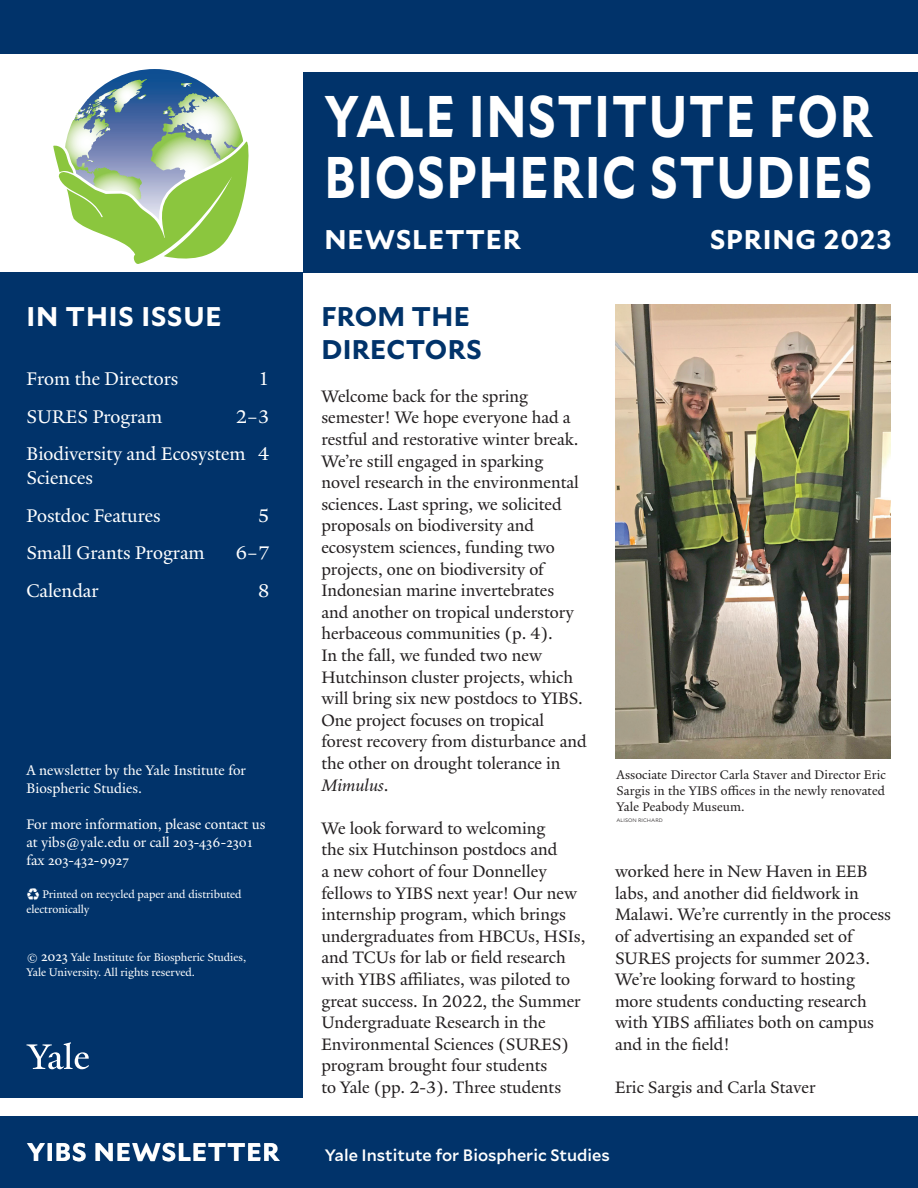
<style>
.page{position:relative;width:918px;height:1188px;background:#fff}
.page>*{position:absolute;margin:0;border:0;box-sizing:border-box;transform-origin:0 0}
.NEWSLETTER_TITLE{font:700 58.65px "Mallory";letter-spacing:.03em;color:#fff;scale:.83 1}
.News_letter_in_banne{font:700 27px "Mallory";letter-spacing:.03em;color:#fff}
.Sub_Headers{font:700 27px "Mallory";letter-spacing:.01em;color:#01336a}
.Sub_Headers_White{font:700 27px "Mallory";letter-spacing:.03em;color:#fff}
.Page_footers{font:700 25.5px "Mallory";letter-spacing:.03em;color:#fff}
.TOC_page_listing{font:19.8px/23.9px "Yale New";color:#fff}
.Body_Text_Black{font:18px/21.6px "Yale New";color:#231f20}
.YIBS_name_in_footer{font:500 16.5px "Mallory";color:#fff}
.TOC_prodcution_notes{font:15px/18px "Yale New";color:#fff}
.t1{font:13.5px/16.2px "Yale New";letter-spacing:.01em;color:#231f20;text-align:justify}
.toc_paper_notes_FSC{font:12px "Yale New";color:#fff}
.t2{font:300 4.8px "Mallory MP";letter-spacing:.01em;color:#231f20}
.s1{font-family:"Recycle"}
.s2{font-size:15px}
.s3{font-style:italic}
</style>
<div class="page">
<div style="left:0;top:1116px;width:918px;height:72px;background:#01336a"></div>
<div style="left:0;top:0;width:918px;height:54px;background:#01336a"></div>
<img style="left:615px;top:305px;width:276px;height:453px">
<div style="left:0;top:273px;width:303px;height:825px;background:#01336a"></div>
<div style="left:303px;top:72px;width:615px;height:201px;background:#01336a"></div>
<img style="left:114px;top:69px;width:82px;height:10px">
<svg style="left:53px;top:79px;width:196px;height:185px"></svg>
<svg style="left:27px;top:1042px;width:62px;height:27px"></svg>
<p class="Sub_Headers_White" style="left:26px;top:296px;width:197px">IN THIS ISSUE</p>
<p class="TOC_page_listing" style="left:26px;top:367px;width:153px">From the Directors</p>
<p class="TOC_page_listing" style="left:258px;top:367px;width:13px">1</p>
<p class="TOC_page_listing" style="left:26px;top:404px;width:137px">SURES Program</p>
<p class="TOC_page_listing" style="left:236px;top:404px;width:35px">2–3</p>
<p class="TOC_page_listing" style="left:26px;top:442px;width:244px">Biodiversity and Ecosystem 4<br>Sciences</p>
<p class="TOC_page_listing" style="left:26px;top:503px;width:136px">Postdoc Features</p>
<p class="TOC_page_listing" style="left:258px;top:503px;width:13px">5</p>
<p class="TOC_page_listing" style="left:26px;top:541px;width:180px">Small Grants Program</p>
<p class="TOC_page_listing" style="left:236px;top:541px;width:35px">6–7</p>
<p class="TOC_page_listing" style="left:26px;top:578px;width:74px">Calendar</p>
<p class="TOC_page_listing" style="left:258px;top:578px;width:13px">8</p>
<p class="TOC_prodcution_notes" style="left:26px;top:761px;width:221px">A newsletter by the Yale Institute for</p>
<p class="TOC_prodcution_notes" style="left:26px;top:779px;width:117px">Biospheric Studies.</p>
<p class="TOC_prodcution_notes" style="left:26px;top:815px;width:241px">For more information, please contact us at yibs@yale.edu or call 203-436-2301</p>
<p class="TOC_prodcution_notes" style="left:26px;top:851px;width:104px">fax 203-432-9927</p>
<p class="toc_paper_notes_FSC" style="left:26px;top:887px;width:217px"><span class="s1">C</span> Printed on recycled paper and distributed</p>
<p class="toc_paper_notes_FSC" style="left:26px;top:902px;width:65px">electronically</p>
<p class="toc_paper_notes_FSC" style="left:26px;top:950px;width:221px">© <span class="s2">2023</span> Yale Institute for Biospheric Studies,</p>
<p class="toc_paper_notes_FSC" style="left:26px;top:965px;width:170px">Yale University. All rights reserved.</p>
<p class="NEWSLETTER_TITLE" style="left:324px;top:72px;width:662px">YALE INSTITUTE FOR</p>
<p class="NEWSLETTER_TITLE" style="left:324px;top:133px;width:662px">BIOSPHERIC STUDIES</p>
<p class="News_letter_in_banne" style="left:324px;top:219px;width:198px">NEWSLETTER</p>
<p class="News_letter_in_banne" style="left:710px;top:219px;width:183px">SPRING 2023</p>
<p class="Sub_Headers" style="left:321px;top:296px;width:150px">FROM THE</p>
<p class="Sub_Headers" style="left:321px;top:329px;width:162px">DIRECTORS</p>
<p class="Body_Text_Black" style="left:321px;top:385px;width:259px">Welcome back for the spring semester! We hope everyone had a restful and restorative winter break.</p>
<p class="Body_Text_Black" style="left:321px;top:450px;width:267px">We’re still engaged in sparking novel research in the environmental sciences. Last spring, we solicited proposals on biodiversity and ecosystem sciences, funding two projects, one on biodiversity of<br>Indonesian marine invertebrates<br>and another on tropical understory herbaceous communities (p. 4).<br>In the fall, we funded two new<br>Hutchinson cluster projects, which will bring six new postdocs to YIBS.<br>One project focuses on tropical forest recovery from disturbance and the other on drought tolerance in<br><span class="s3">Mimulus</span>.</p>
<p class="Body_Text_Black" style="left:321px;top:817px;width:266px">We look forward to welcoming<br>the six Hutchinson postdocs and<br>a new cohort of four Donnelley fellows to YIBS next year! Our new internship program, which brings undergraduates from HBCUs, HSIs, and TCUs for lab or field research with YIBS affiliates, was piloted to great success. In 2022, the Summer<br>Undergraduate Research in the<br>Environmental Sciences (SURES) program brought four students<br>to Yale (pp. 2-3). Three students</p>
<p class="t1" style="left:616px;top:766px;width:271px">Associate Director Carla Staver and Director Eric Sargis in the YIBS offices in the newly renovated Yale Peabody Museum.</p>
<p class="t2" style="left:616px;top:816px;width:48px">ALISON RICHARD</p>
<p class="Body_Text_Black" style="left:615px;top:861px;width:278px">worked here in New Haven in EEB labs, and another did fieldwork in<br>Malawi. We’re currently in the process of advertising an expanded set of<br>SURES projects for summer 2023.<br>We’re looking forward to hosting more students conducting research with YIBS affiliates both on campus and in the field!</p>
<p class="Body_Text_Black" style="left:615px;top:1077px;width:202px">Eric Sargis and Carla Staver</p>
<p class="Page_footers" style="left:27px;top:1133px;width:254px">YIBS NEWSLETTER</p>
<p class="YIBS_name_in_footer" style="left:325px;top:1143px;width:287px">Yale Institute for Biospheric Studies</p>
</div>
